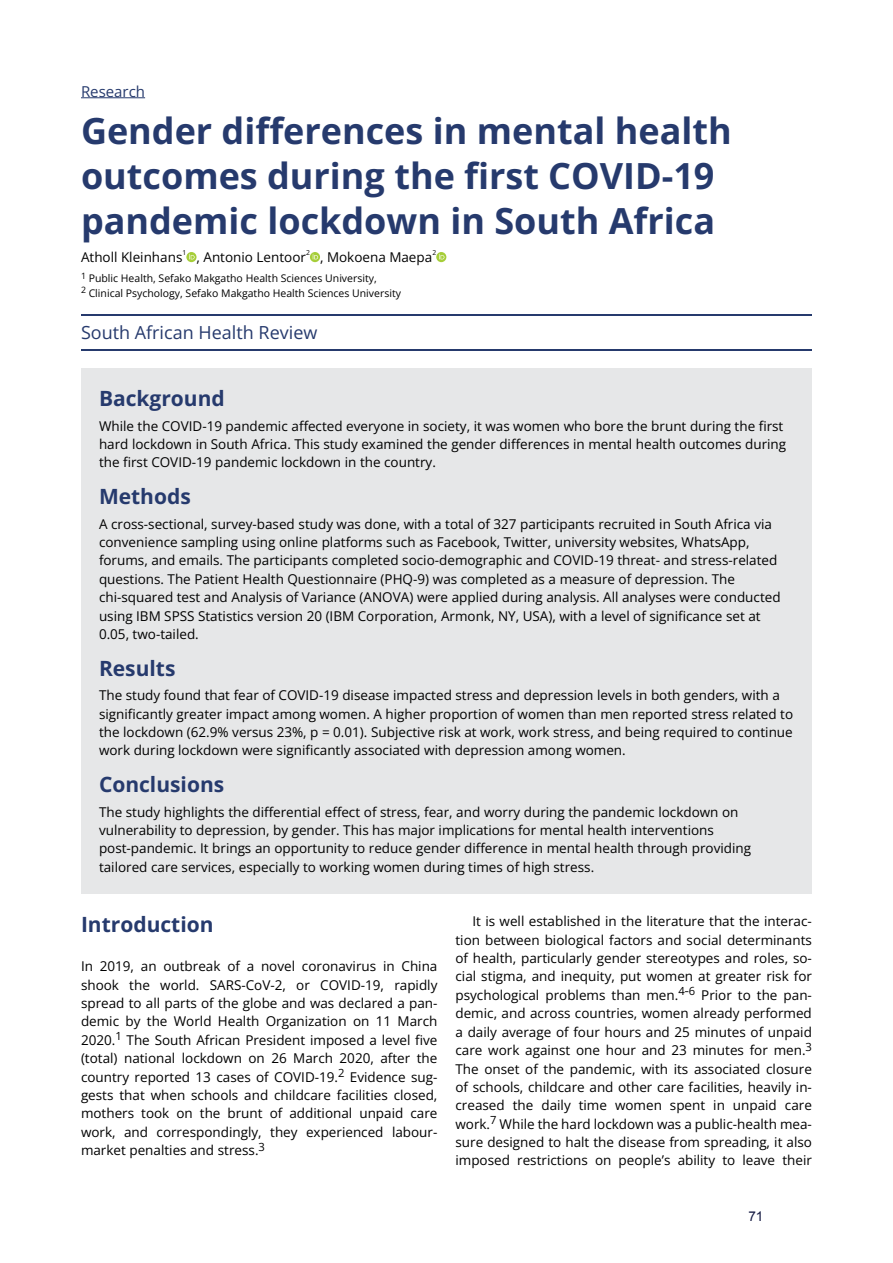
<style>
.page{position:relative;width:893px;height:1263px;background:#fff}
.page>*{position:absolute;margin:0;border:0;box-sizing:border-box;transform-origin:0 0}
.t1{font:700 36px/45px "Open Sans";color:#263a6d}
.t2{font:700 21px "Open Sans";color:#263a6d}
.t3{font:18px "Open Sans";color:#263a6d}
.t4{font:15px "Open Sans";color:#263a6d}
.t5{font:13.5px/18.5px "Open Sans";color:#000}
.t6{font:13.5px "Arial";color:#121740}
.t7{font:10.5px/14.2px "Open Sans";color:#000}
.t8{font:6.75px "Open Sans";color:#000}
</style>
<div class="page">
<hr style="left:81px;top:315px;width:731px;height:1px;background:#263a6d">
<hr style="left:81px;top:350px;width:731px;height:1px;background:#263a6d">
<div style="left:81px;top:368px;width:731px;height:526px;background:#e6e7e8"></div>
<hr style="left:81px;top:98px;width:64px;height:1px;background:#263a6d">
<svg style="left:186px;top:252px;width:10px;height:10px"></svg>
<svg style="left:189px;top:254px;width:6px;height:5px"></svg>
<svg style="left:310px;top:252px;width:10px;height:10px"></svg>
<svg style="left:313px;top:254px;width:5px;height:5px"></svg>
<svg style="left:436px;top:252px;width:10px;height:10px"></svg>
<svg style="left:439px;top:254px;width:5px;height:5px"></svg>
<p class="t4" style="left:81px;top:81px;width:66px">Research</p>
<p class="t1" style="left:81px;top:107px;width:652px">Gender differences in mental health outcomes during the first COVID-19 pandemic lockdown in South Africa</p>
<p class="t5" style="left:81px;top:248px;width:103px">Atholl Kleinhans</p>
<p class="t8" style="left:183px;top:248px;width:5px">1</p>
<p class="t5" style="left:196px;top:248px;width:111px">, Antonio Lentoor</p>
<p class="t8" style="left:306px;top:248px;width:5px">2</p>
<p class="t5" style="left:320px;top:248px;width:114px">, Mokoena Maepa</p>
<p class="t8" style="left:432px;top:248px;width:5px">2</p>
<p class="t7" style="left:81px;top:271px;width:321px"><sup>1</sup> Public Health, Sefako Makgatho Health Sciences University,<br><sup>2</sup> Clinical Psychology, Sefako Makgatho Health Sciences University</p>
<p class="t3" style="left:81px;top:320px;width:238px">South African Health Review</p>
<h1 class="t2" style="left:99px;top:384px;width:127px">Background</h1>
<p class="t5" style="left:99px;top:416px;width:689px">While the COVID-19 pandemic affected everyone in society, it was women who bore the brunt during the first hard lockdown in South Africa. This study examined the gender differences in mental health outcomes during the first COVID-19 pandemic lockdown in the country.</p>
<h1 class="t2" style="left:99px;top:482px;width:93px">Methods</h1>
<p class="t5" style="left:99px;top:514px;width:683px">A cross-sectional, survey-based study was done, with a total of 327 participants recruited in South Africa via convenience sampling using online platforms such as Facebook, Twitter, university websites, WhatsApp, forums, and emails. The participants completed socio-demographic and COVID-19 threat- and stress-related questions. The Patient Health Questionnaire (PHQ-9) was completed as a measure of depression. The chi-squared test and Analysis of Variance (ANOVA) were applied during analysis. All analyses were conducted using IBM SPSS Statistics version 20 (IBM Corporation, Armonk, NY, USA), with a level of significance set at 0.05, two-tailed.</p>
<h1 class="t2" style="left:99px;top:653px;width:78px">Results</h1>
<p class="t5" style="left:99px;top:686px;width:696px">The study found that fear of COVID-19 disease impacted stress and depression levels in both genders, with a significantly greater impact among women. A higher proportion of women than men reported stress related to the lockdown (62.9% versus 23%, p = 0.01). Subjective risk at work, work stress, and being required to continue work during lockdown were significantly associated with depression among women.</p>
<h1 class="t2" style="left:99px;top:770px;width:127px">Conclusions</h1>
<p class="t5" style="left:99px;top:802px;width:653px">The study highlights the differential effect of stress, fear, and worry during the pandemic lockdown on vulnerability to depression, by gender. This has major implications for mental health interventions post-pandemic. It brings an opportunity to reduce gender difference in mental health through providing tailored care services, especially to working women during times of high stress.</p>
<h1 class="t2" style="left:81px;top:909px;width:134px">Introduction</h1>
<p class="t5" style="left:81px;top:957px;width:358px;text-align:justify">In 2019, an outbreak of a novel coronavirus in China shook the world. SARS-CoV-2, or COVID-19, rapidly spread to all parts of the globe and was declared a pan&shy;demic by the World Health Organization on 11 March 2020.<sup>1</sup> The South African President imposed a level five (total) national lockdown on 26 March 2020, after the country reported 13 cases of COVID-19.<sup>2</sup> Evidence sug&shy;gests that when schools and childcare facilities closed, mothers took on the brunt of additional unpaid care work, and correspondingly, they experienced labour&shy;market penalties and stress.<sup>3</sup></p>
<p class="t5" style="left:455px;top:912px;width:358px;text-align:justify;text-indent:17px">It is well established in the literature that the interac&shy;tion between biological factors and social determinants of health, particularly gender stereotypes and roles, so&shy;cial stigma, and inequity, put women at greater risk for psychological problems than men.<sup>4</sup><sup>‑</sup><sup>6</sup> Prior to the pan&shy;demic, and across countries, women already performed a daily average of four hours and 25 minutes of unpaid care work against one hour and 23 minutes for men.<sup>3<br></sup>The onset of the pandemic, with its associated closure of schools, childcare and other care facilities, heavily in&shy;creased the daily time women spent in unpaid care work.<sup>7</sup> While the hard lockdown was a public-health mea&shy;sure designed to halt the disease from spreading, it also imposed restrictions on people’s ability to leave their</p>
<p class="t6" style="left:748px;top:1207px;width:17px">71</p>
</div>
